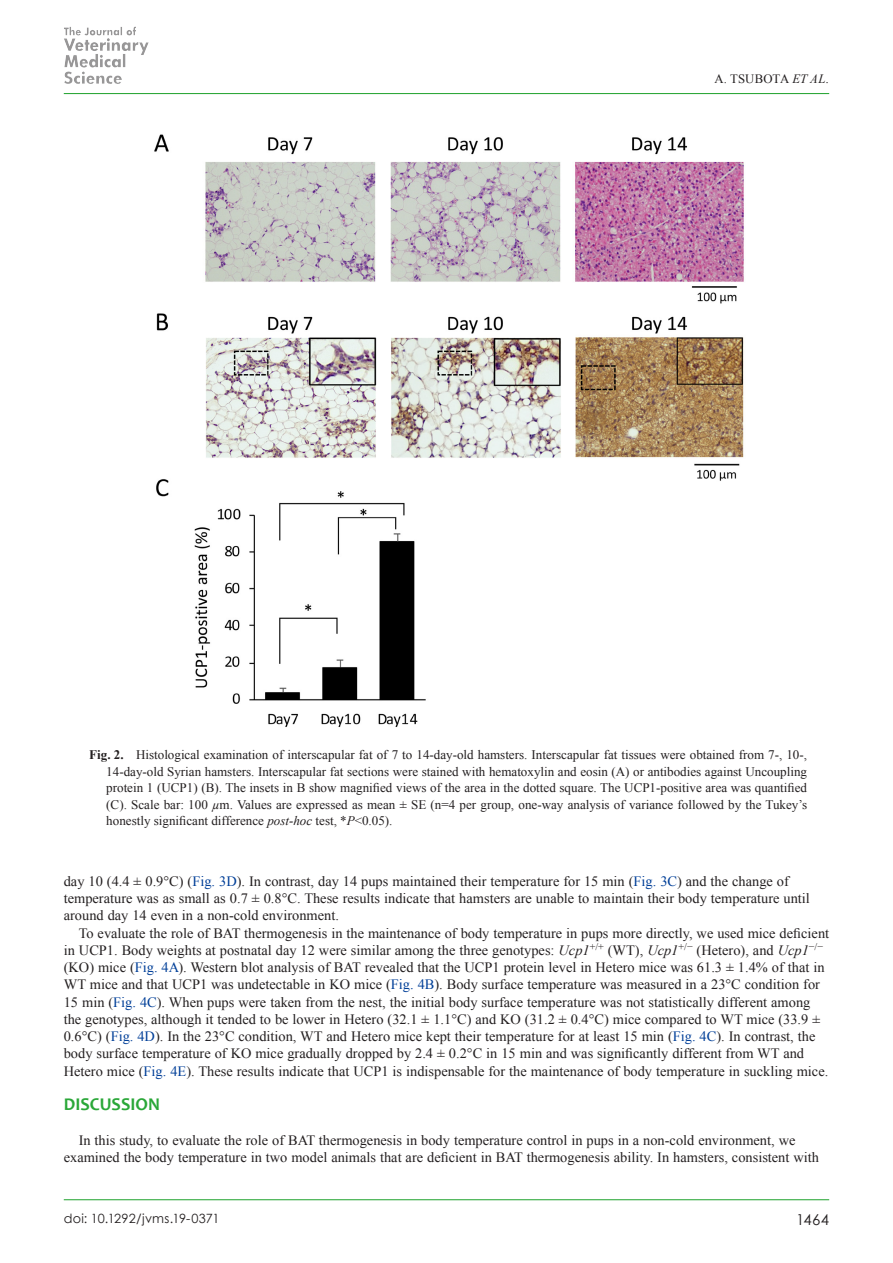
<style>
.page{position:relative;width:893px;height:1263px;background:#fff}
.page>*{position:absolute;margin:0;border:0;box-sizing:border-box;transform-origin:0 0}
.t1{font:700 18px "Candara";color:#2aa738}
.t2{font:15px "Century Gothic";color:#231f20}
.t3{font:14.25px/17.2px "Times New Roman";color:#231f20}
.t4{font:13.05px/16.5px "Times New Roman";color:#231f20;text-align:justify}
.t5{font:12.75px "Century Gothic";letter-spacing:.02em;color:#231f20}
.t6{font:12.75px "Times New Roman";color:#231f20}
.s1{font-style:italic}
.s2{font-weight:700}
.s3{color:#003f98}
</style>
<div class="page">
<img style="left:64px;top:27px;width:74px;height:24px">
<hr style="left:64px;top:93px;width:765px;height:1px;background:#2aa738">
<hr style="left:64px;top:1199px;width:765px;height:1px;background:#2aa738">
<img style="left:154px;top:134px;width:590px;height:593px">
<p class="t6" style="left:714px;top:70px;width:116px">A. TSUBOTA <span class="s1">ET AL.</span></p>
<p class="t4" style="left:106px;top:746px;width:702px;text-indent:-17px"><span class="s2">Fig. 2.</span> Histological examination of interscapular fat of 7 to 14-day-old hamsters. Interscapular fat tissues were obtained from 7-, 10-, 14-day-old Syrian hamsters. Interscapular fat sections were stained with hematoxylin and eosin (A) or antibodies against Uncoupling protein 1 (UCP1) (B). The insets in B show magnified views of the area in the dotted square. The UCP1-positive area was quantified (C). Scale bar: 100 <span class="s1">µ</span>m. Values are expressed as mean ± SE (n=4 per group, one-way analysis of variance followed by the Tukey’s honestly significant difference <span class="s1">post-hoc</span> test, *<span class="s1">P</span>&lt;0.05).</p>
<p class="t3" style="left:64px;top:872px;width:748px">day 10 (4.4 ± 0.9°C) (<span class="s3">Fig. 3D</span>). In contrast, day 14 pups maintained their temperature for 15 min (<span class="s3">Fig. 3C</span>) and the change of temperature was as small as 0.7 ± 0.8°C. These results indicate that hamsters are unable to maintain their body temperature until around day 14 even in a non-cold environment.</p>
<p class="t3" style="left:64px;top:924px;width:767px;text-indent:15px">To evaluate the role of BAT thermogenesis in the maintenance of body temperature in pups more directly, we used mice deficient in UCP1. Body weights at postnatal day 12 were similar among the three genotypes: <span class="s1">Ucp1</span><sup>+/+</sup> (WT), <span class="s1">Ucp1</span><sup>+/−</sup> (Hetero), and <span class="s1">Ucp1</span><sup>−/− </sup>(KO) mice (<span class="s3">Fig. 4A</span>). Western blot analysis of BAT revealed that the UCP1 protein level in Hetero mice was 61.3 ± 1.4% of that in WT mice and that UCP1 was undetectable in KO mice (<span class="s3">Fig. 4B</span>). Body surface temperature was measured in a 23°C condition for 15 min (<span class="s3">Fig. 4C</span>). When pups were taken from the nest, the initial body surface temperature was not statistically different among the genotypes, although it tended to be lower in Hetero (32.1 ± 1.1°C) and KO (31.2 ± 0.4°C) mice compared to WT mice (33.9 ± 0.6°C) (<span class="s3">Fig. 4D</span>). In the 23°C condition, WT and Hetero mice kept their temperature for at least 15 min (<span class="s3">Fig. 4C</span>). In contrast, the body surface temperature of KO mice gradually dropped by 2.4 ± 0.2°C in 15 min and was significantly different from WT and Hetero mice (<span class="s3">Fig. 4E</span>). These results indicate that UCP1 is indispensable for the maintenance of body temperature in suckling mice.</p>
<p class="t1" style="left:64px;top:1093px;width:98px">DISCUSSION</p>
<p class="t3" style="left:64px;top:1131px;width:757px;text-indent:15px">In this study, to evaluate the role of BAT thermogenesis in body temperature control in pups in a non-cold environment, we examined the body temperature in two model animals that are deficient in BAT thermogenesis ability. In hamsters, consistent with</p>
<p class="t5" style="left:64px;top:1209px;width:157px">doi: 10.1292/jvms.19-0371</p>
<p class="t2" style="left:796px;top:1209px;width:35px">1464</p>
</div>
